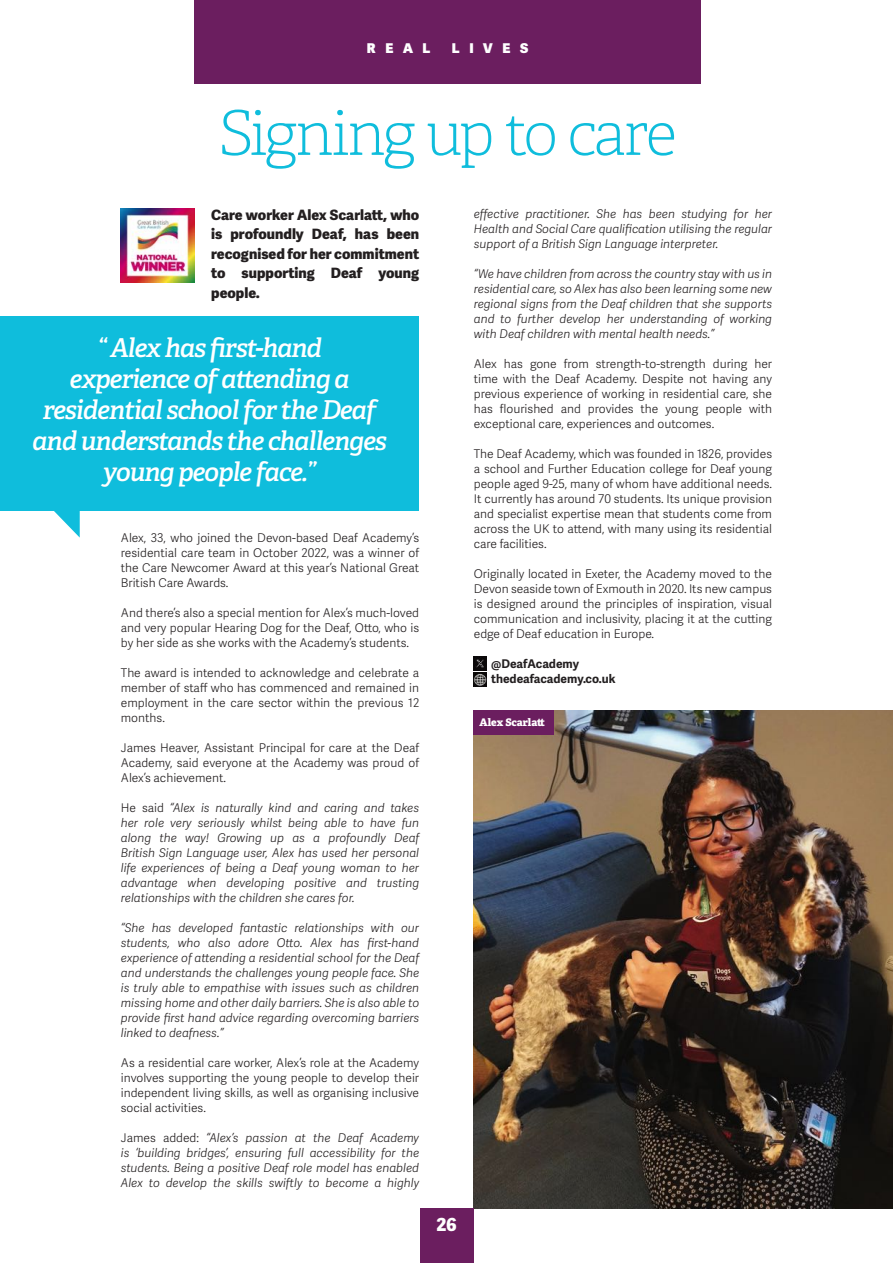
<style>
.page{position:relative;width:893px;height:1263px;background:#fff}
.page>*{position:absolute;margin:0;border:0;box-sizing:border-box;transform-origin:0 0}
.t1{font:100 61.5px "Adelle";letter-spacing:-.05em;color:#0fbddc}
.t2{font:italic 600 26.1px/30.9px "Adelle";letter-spacing:-.04em;color:#fff;text-align:center}
.t3{font:800 18px "Adelle Sans";color:#fff}
.t4{font:800 14.25px/19.5px "Adelle Sans";color:#231f20;text-align:justify}
.t5{font:800 13.5px "Adelle Sans";letter-spacing:.71em;color:#fff}
.t6{font:300 12px/15px "Adelle Sans";color:#231f20;text-align:justify}
.t7{font:italic 300 12px/15px "Adelle Sans";color:#231f20;text-align:justify}
.t8{font:700 12px "Adelle Sans";color:#231f20}
.t9{font:800 10.5px "Adelle";letter-spacing:-.005em;color:#fff}
.s1{font-style:normal}
</style>
<div class="page">
<img style="left:474px;top:710px;width:419px;height:499px">
<div style="left:195px;top:0;width:506px;height:83px;background:#6b1e5f"></div>
<div style="left:420px;top:1209px;width:54px;height:54px;background:#6b1e5f"></div>
<img style="left:121px;top:209px;width:73px;height:73px">
<div style="left:0;top:317px;width:419px;height:194px;background:#0fbddc"></div>
<svg style="left:54px;top:511px;width:26px;height:27px"></svg>
<img style="left:473px;top:657px;width:14px;height:13px">
<img style="left:473px;top:672px;width:14px;height:14px">
<div style="left:474px;top:710px;width:80px;height:25px;background:#6b1e5f"></div>
<p class="t5" style="left:367px;top:39px;width:65px">REAL</p>
<p class="t5" style="left:452px;top:39px;width:78px">LIVES</p>
<p class="t1" style="left:218px;top:96px;width:460px">Signing up to care</p>
<p class="t4" style="left:211px;top:205px;width:209px">Care worker Alex Scarlatt, who is profoundly Deaf, has been recognised for her commitment to supporting Deaf young people.</p>
<p class="t2" style="left:97px;top:333px;width:226px">“ Alex has first-hand</p>
<p class="t2" style="left:70px;top:364px;width:281px">experience of attending a</p>
<p class="t2" style="left:43px;top:395px;width:335px">residential school for the Deaf</p>
<p class="t2" style="left:32px;top:426px;width:356px">and understands the challenges young people face.”</p>
<p class="t6" style="left:121px;top:531px;width:300px">Alex, 33, who joined the Devon-based Deaf Academy’s residential care team in October 2022, was a winner of the Care Newcomer Award at this year’s National Great British Care Awards.</p>
<p class="t6" style="left:121px;top:606px;width:300px">And there’s also a special mention for Alex’s much-loved and very popular Hearing Dog for the Deaf, Otto, who is by her side as she works with the Academy’s students.</p>
<p class="t6" style="left:121px;top:666px;width:300px">The award is intended to acknowledge and celebrate a member of staff who has commenced and remained in employment in the care sector within the previous 12 months.</p>
<p class="t6" style="left:121px;top:741px;width:300px">James Heaver, Assistant Principal for care at the Deaf Academy, said everyone at the Academy was proud of Alex’s achievement.</p>
<p class="t7" style="left:121px;top:801px;width:300px"><span class="s1">He said</span> “Alex is naturally kind and caring and takes her role very seriously whilst being able to have fun along the way! Growing up as a profoundly Deaf British Sign Language user, Alex has used her personal life experiences of being a Deaf young woman to her advantage when developing positive and trusting relationships with the children she cares for.</p>
<p class="t7" style="left:121px;top:921px;width:300px">“She has developed fantastic relationships with our students, who also adore Otto. Alex has first-hand experience of attending a residential school for the Deaf and understands the challenges young people face. She is truly able to empathise with issues such as children missing home and other daily barriers. She is also able to provide first hand advice regarding overcoming barriers linked to deafness.”</p>
<p class="t6" style="left:121px;top:1056px;width:300px">As a residential care worker, Alex’s role at the Academy involves supporting the young people to develop their independent living skills, as well as organising inclusive social activities.</p>
<p class="t7" style="left:121px;top:1131px;width:300px"><span class="s1">James added:</span> “Alex’s passion at the Deaf Academy is ‘building bridges’, ensuring full accessibility for the students. Being a positive Deaf role model has enabled Alex to develop the skills swiftly to become a highly</p>
<p class="t3" style="left:436px;top:1213px;width:22px">26</p>
<p class="t7" style="left:474px;top:207px;width:300px">effective practitioner. She has been studying for her Health and Social Care qualification utilising the regular support of a British Sign Language interpreter.</p>
<p class="t7" style="left:474px;top:267px;width:300px">“We have children from across the country stay with us in residential care, so Alex has also been learning some new regional signs from the Deaf children that she supports and to further develop her understanding of working with Deaf children with mental health needs.”</p>
<p class="t6" style="left:474px;top:357px;width:300px">Alex has gone from strength-to-strength during her time with the Deaf Academy. Despite not having any previous experience of working in residential care, she has flourished and provides the young people with exceptional care, experiences and outcomes.</p>
<p class="t6" style="left:474px;top:447px;width:300px">The Deaf Academy, which was founded in 1826, provides a school and Further Education college for Deaf young people aged 9-25, many of whom have additional needs.<br>It currently has around 70 students. Its unique provision and specialist expertise mean that students come from across the UK to attend, with many using its residential care facilities.</p>
<p class="t6" style="left:474px;top:567px;width:300px">Originally located in Exeter, the Academy moved to the Devon seaside town of Exmouth in 2020. Its new campus is designed around the principles of inspiration, visual communication and inclusivity, placing it at the cutting edge of Deaf education in Europe.</p>
<p class="t8" style="left:491px;top:656px;width:90px">@DeafAcademy</p>
<p class="t8" style="left:491px;top:671px;width:126px">thedeafacademy.co.uk</p>
<p class="t9" style="left:480px;top:715px;width:67px">Alex Scarlatt</p>
</div>
